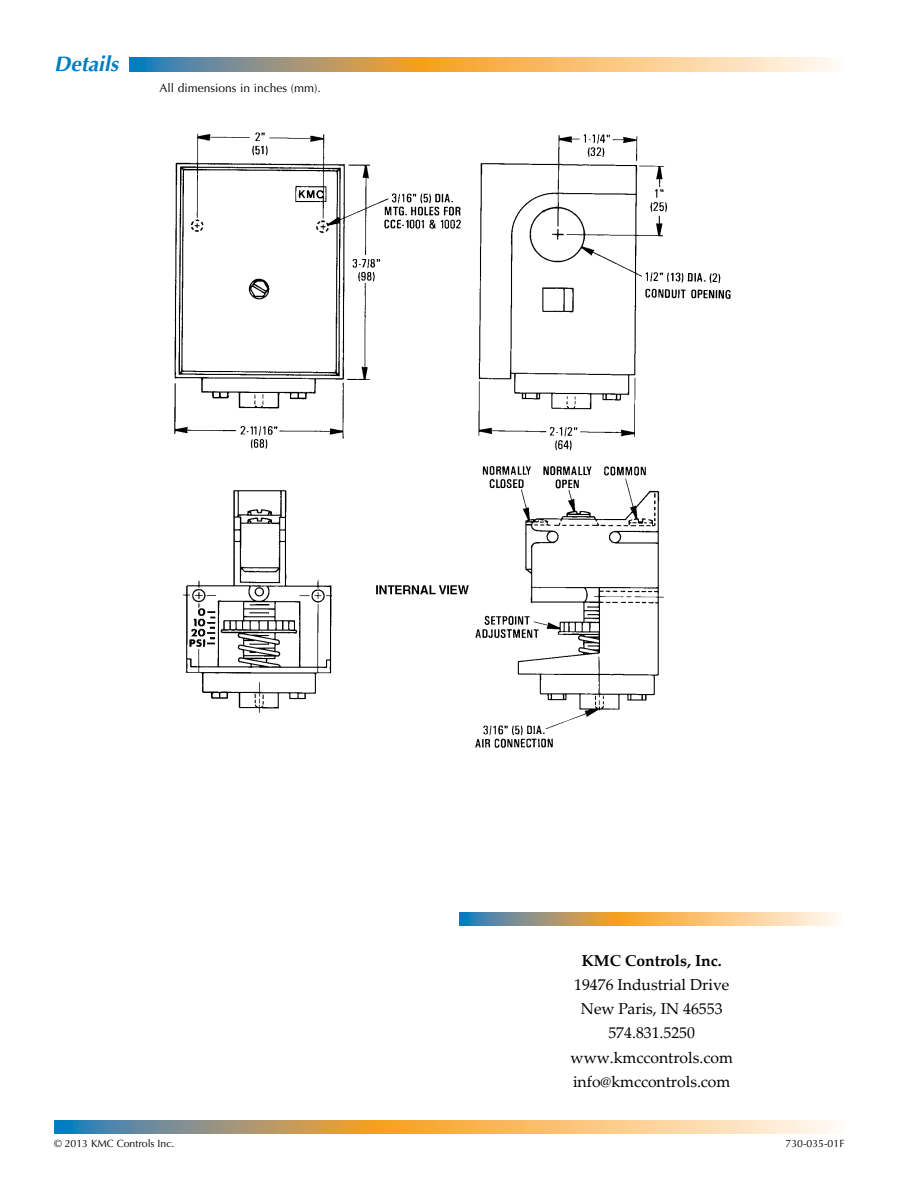
<style>
.page{position:relative;width:918px;height:1188px;background:#fff}
.page>*{position:absolute;margin:0;border:0;box-sizing:border-box;transform-origin:0 0}
.t1{font:italic 700 21px "Optima";color:#007dc3}
.t2{font:15.75px/24.3px "Palatino Linotype";color:#000;text-align:center}
.t3{font:700 15.75px "Palatino Linotype";color:#000}
.t4{font:12px "Optima";color:#000}
.t5{font:10.5px "Optima";color:#000}
</style>
<div class="page">
<svg style="left:129px;top:58px;width:706px;height:13px"></svg>
<img style="left:174px;top:132px;width:557px;height:616px">
<svg style="left:54px;top:1120px;width:782px;height:14px"></svg>
<svg style="left:459px;top:912px;width:379px;height:13px"></svg>
<h1 class="t1" style="left:54px;top:51px;width:66px">Details</h1>
<p class="t4" style="left:160px;top:81px;width:163px">All dimensions in inches (mm).</p>
<p class="t3" style="left:582px;top:949px;width:141px">KMC Controls, Inc.</p>
<p class="t2" style="left:571px;top:972px;width:164px">19476 Industrial Drive<br>New Paris, IN 46553<br>574.831.5250 www.kmccontrols.com info@kmccontrols.com</p>
<p class="t5" style="left:54px;top:1137px;width:122px">© 2013 KMC Controls Inc.</p>
<p class="t5" style="left:786px;top:1137px;width:60px">730-035-01F</p>
</div>
